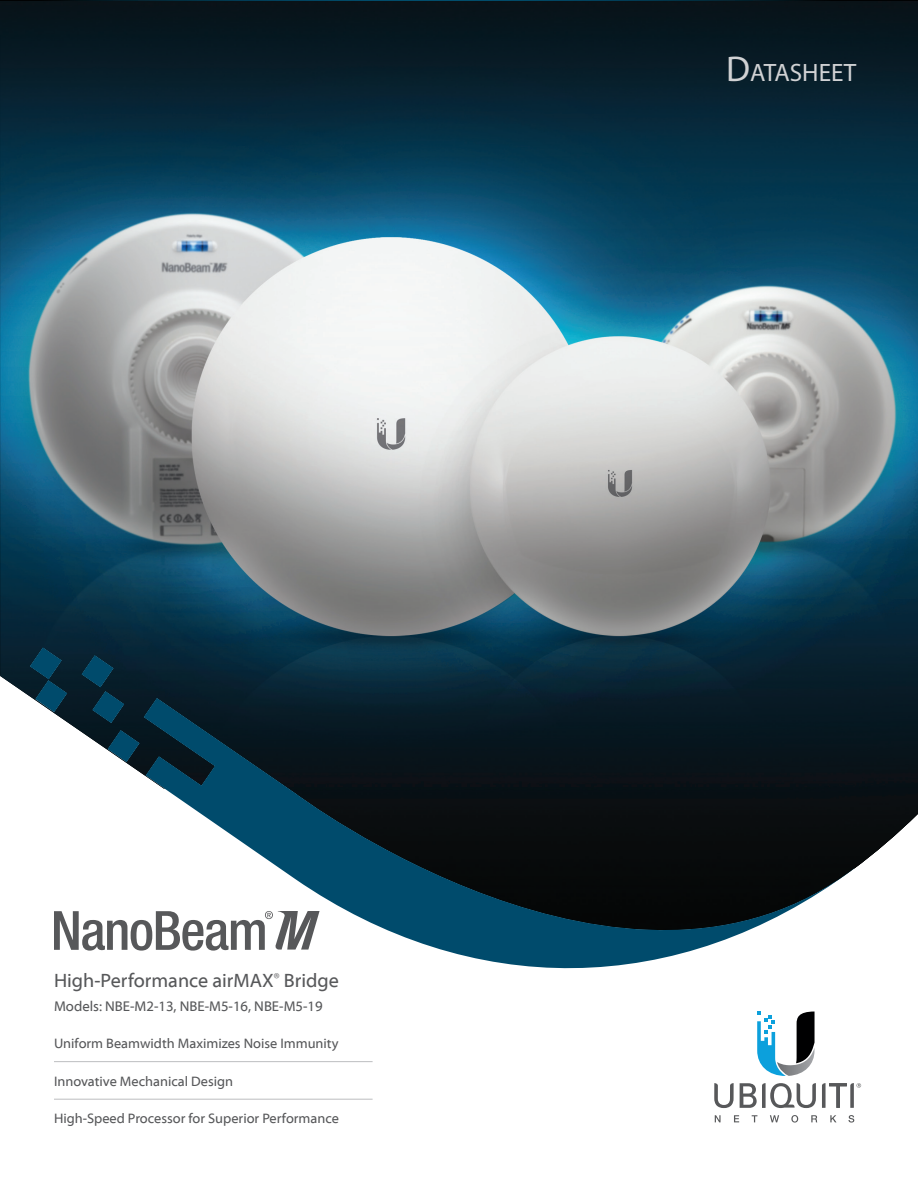
<style>
.page{position:relative;width:918px;height:1188px;background:#fff}
.page>*{position:absolute;margin:0;border:0;box-sizing:border-box;transform-origin:0 0}
.t1{font:25.2px "Myriad Pro";color:#d1d2d4}
.Product_Description{font:19.5px "Myriad Web Pro";color:#57585a}
.Models_80_Blk{font:14.25px "Myriad Web Pro";color:#57585a}
._1stPageFeatures_80{font:13.8px "Myriad Web Pro";color:#57585a}
.s1{font-size:36px}
</style>
<div class="page">
<hr style="left:54px;top:1061px;width:319px;height:1px;background:#bcbdc0">
<hr style="left:54px;top:1099px;width:319px;height:1px;background:#bcbdc0">
<img style="left:0;top:1px;width:918px;height:931px">
<svg style="left:81px;top:655px;width:43px;height:68px;background:#052d41"></svg>
<svg style="left:108px;top:730px;width:32px;height:32px"></svg>
<svg style="left:144px;top:698px;width:711px;height:271px"></svg>
<svg style="left:30px;top:647px;width:37px;height:65px;background:#164257"></svg>
<svg style="left:757px;top:1011px;width:58px;height:65px"></svg>
<svg style="left:714px;top:1083px;width:20px;height:25px"></svg>
<svg style="left:740px;top:1083px;width:76px;height:25px"></svg>
<svg style="left:715px;top:1115px;width:6px;height:7px"></svg>
<svg style="left:734px;top:1115px;width:5px;height:7px"></svg>
<svg style="left:752px;top:1115px;width:5px;height:7px"></svg>
<svg style="left:770px;top:1115px;width:9px;height:7px"></svg>
<svg style="left:791px;top:1115px;width:7px;height:8px"></svg>
<svg style="left:811px;top:1115px;width:6px;height:7px"></svg>
<svg style="left:830px;top:1115px;width:6px;height:7px"></svg>
<svg style="left:848px;top:1115px;width:6px;height:8px"></svg>
<svg style="left:822px;top:1083px;width:39px;height:25px"></svg>
<p class="Product_Description" style="left:54px;top:970px;width:286px">High-Performance airMAX<sup>®</sup> Bridge</p>
<p class="Models_80_Blk" style="left:54px;top:999px;width:270px">Models: NBE-M2-13, NBE-M5-16, NBE‑M5-19</p>
<p class="_1stPageFeatures_80" style="left:54px;top:1036px;width:286px">Uniform Beamwidth Maximizes Noise Immunity</p>
<p class="_1stPageFeatures_80" style="left:54px;top:1074px;width:181px">Innovative Mechanical Design</p>
<p class="_1stPageFeatures_80" style="left:54px;top:1111px;width:287px">High-Speed Processor for Superior Performance</p>
<h1 class="t1" style="left:726px;top:57px;width:132px"><span class="s1">D</span>ATASHEET</h1>
</div>
